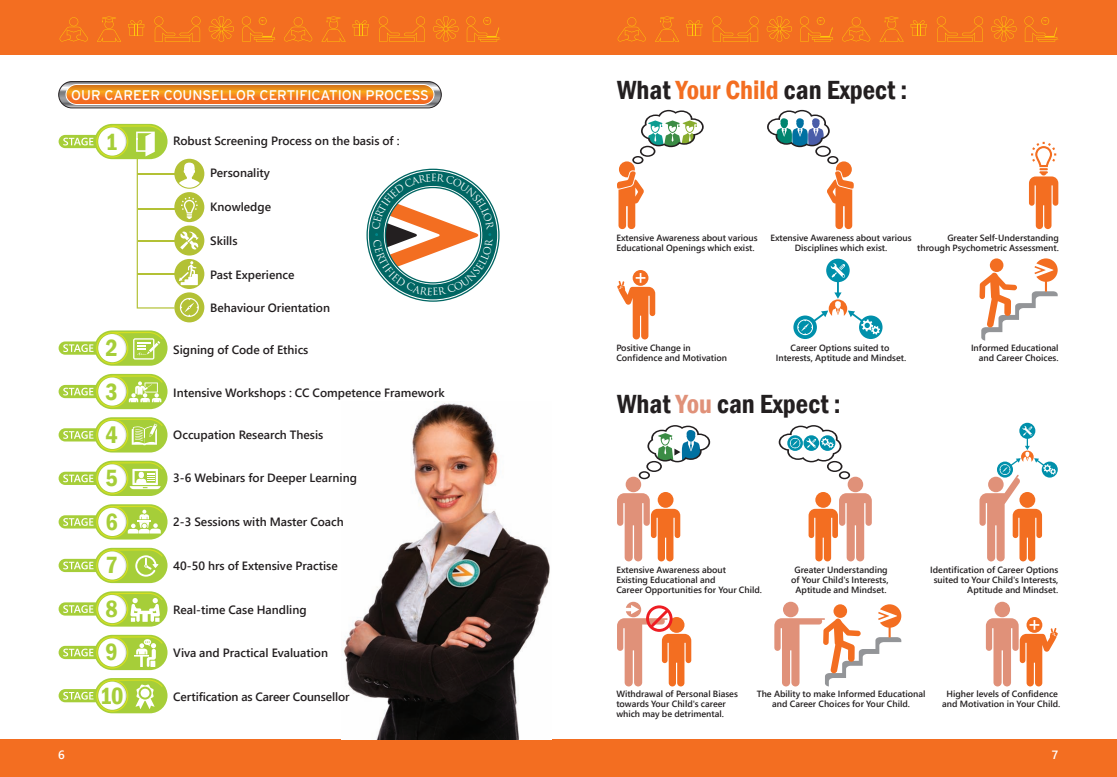
<style>
.page{position:relative;width:1117px;height:777px;background:#fff}
.page>*{position:absolute;margin:0;border:0;box-sizing:border-box;transform-origin:0 0}
.t1{font:600 condensed 27px "Franklin Gothic";color:#231f20}
.t2{font:600 condensed 24.2px/43.5px "Franklin Gothic";color:#a6ce39;text-align:justify}
.t3{font:14px "Interstate Mono";color:#fff}
.t4{font:12px "Webly Sleek UI Semibold";color:#231f20}
.t5{font:12px "Webly Sleek UI Semibold";color:#fff}
.t6{font:9px/10px "Webly Sleek UI Semibold";color:#231f20;text-align:center}
.s1{color:#f36e21}
.s2{color:#e09179}
</style>
<div class="page">
<div style="left:0;top:0;width:558px;height:54px;background:#f36e21"></div>
<svg style="left:60px;top:17px;width:28px;height:24px"></svg>
<svg style="left:154px;top:16px;width:47px;height:26px"></svg>
<svg style="left:97px;top:16px;width:24px;height:26px"></svg>
<svg style="left:209px;top:16px;width:25px;height:26px"></svg>
<svg style="left:242px;top:16px;width:33px;height:26px"></svg>
<svg style="left:128px;top:20px;width:16px;height:16px"></svg>
<svg style="left:284px;top:17px;width:28px;height:24px"></svg>
<svg style="left:379px;top:16px;width:46px;height:26px"></svg>
<svg style="left:321px;top:16px;width:25px;height:26px"></svg>
<svg style="left:433px;top:16px;width:25px;height:26px"></svg>
<svg style="left:466px;top:16px;width:33px;height:26px"></svg>
<svg style="left:353px;top:20px;width:16px;height:16px"></svg>
<div style="left:0;top:739px;width:558px;height:38px;background:#f36e21"></div>
<svg style="left:59px;top:82px;width:382px;height:26px"></svg>
<div style="left:58px;top:81px;width:384px;height:27px;border:1px solid #231f20;border-radius:13px"></div>
<svg style="left:65px;top:84px;width:370px;height:21px;background:#ef8e35"></svg>
<svg style="left:59px;top:330px;width:109px;height:36px"></svg>
<svg style="left:59px;top:374px;width:109px;height:35px"></svg>
<svg style="left:59px;top:417px;width:109px;height:35px"></svg>
<svg style="left:59px;top:461px;width:109px;height:35px"></svg>
<svg style="left:59px;top:504px;width:109px;height:35px"></svg>
<svg style="left:59px;top:548px;width:109px;height:35px"></svg>
<svg style="left:59px;top:591px;width:109px;height:35px"></svg>
<svg style="left:59px;top:678px;width:109px;height:35px"></svg>
<svg style="left:59px;top:635px;width:109px;height:35px"></svg>
<div style="left:174px;top:159px;width:30px;height:30px;background:#b3c135;border-radius:50%"></div>
<div style="left:174px;top:192px;width:30px;height:30px;background:#b3c135;border-radius:50%"></div>
<div style="left:174px;top:225px;width:30px;height:30px;background:#b3c135;border-radius:50%"></div>
<div style="left:174px;top:292px;width:30px;height:30px;background:#b3c135;border-radius:50%"></div>
<div style="left:174px;top:259px;width:30px;height:30px;background:#b3c135;border-radius:50%"></div>
<svg style="left:59px;top:124px;width:141px;height:193px"></svg>
<img style="left:343px;top:403px;width:207px;height:336px">
<div style="left:558px;top:0;width:559px;height:54px;background:#f36e21"></div>
<svg style="left:618px;top:17px;width:28px;height:24px"></svg>
<svg style="left:712px;top:16px;width:47px;height:26px"></svg>
<svg style="left:655px;top:16px;width:24px;height:26px"></svg>
<svg style="left:767px;top:16px;width:25px;height:26px"></svg>
<svg style="left:800px;top:16px;width:33px;height:26px"></svg>
<svg style="left:686px;top:20px;width:16px;height:16px"></svg>
<svg style="left:842px;top:17px;width:28px;height:24px"></svg>
<svg style="left:937px;top:16px;width:46px;height:26px"></svg>
<svg style="left:879px;top:16px;width:25px;height:26px"></svg>
<svg style="left:991px;top:16px;width:25px;height:26px"></svg>
<svg style="left:1024px;top:16px;width:33px;height:26px"></svg>
<svg style="left:911px;top:20px;width:16px;height:16px"></svg>
<div style="left:558px;top:739px;width:559px;height:38px;background:#f36e21"></div>
<div style="left:994px;top:602px;width:16px;height:15px;background:#e09179;border-radius:50%"></div>
<svg style="left:986px;top:617px;width:72px;height:69px"></svg>
<div style="left:783px;top:602px;width:15px;height:15px;background:#e09179;border-radius:50%"></div>
<svg style="left:774px;top:604px;width:127px;height:82px"></svg>
<svg style="left:617px;top:602px;width:74px;height:84px"></svg>
<svg style="left:617px;top:493px;width:63px;height:68px"></svg>
<div style="left:626px;top:477px;width:15px;height:15px;background:#e09179;border-radius:50%"></div>
<svg style="left:639px;top:425px;width:71px;height:54px"></svg>
<svg style="left:808px;top:493px;width:64px;height:68px"></svg>
<div style="left:848px;top:477px;width:15px;height:15px;background:#e09179;border-radius:50%"></div>
<svg style="left:779px;top:425px;width:71px;height:54px"></svg>
<svg style="left:1042px;top:461px;width:16px;height:16px"></svg>
<div style="left:1019px;top:423px;width:16px;height:16px;background:#0090ab;border-radius:50%"></div>
<svg style="left:979px;top:426px;width:77px;height:135px"></svg>
<svg style="left:617px;top:110px;width:87px;height:119px"></svg>
<svg style="left:767px;top:110px;width:87px;height:119px"></svg>
<svg style="left:1029px;top:142px;width:29px;height:87px"></svg>
<div style="left:859px;top:315px;width:23px;height:24px;background:#0090ab;border-radius:50%"></div>
<svg style="left:793px;top:315px;width:24px;height:24px"></svg>
<div style="left:826px;top:259px;width:24px;height:23px;background:#0090ab;border-radius:50%"></div>
<svg style="left:797px;top:263px;width:83px;height:72px"></svg>
<svg style="left:617px;top:270px;width:38px;height:69px"></svg>
<svg style="left:979px;top:258px;width:79px;height:82px"></svg>
<svg style="left:366px;top:169px;width:134px;height:133px"></svg>
<h3 class="t3" style="left:71px;top:87px;width:359px">OUR CAREER COUNSELLOR CERTIFICATION PROCESS</h3>
<h3 class="t4" style="left:173px;top:131px;width:228px">Robust Screening Process on the basis of :</h3>
<h2 class="t2" style="left:106px;top:119px;width:14px">1</h2>
<h3 class="t5" style="left:58px;top:746px;width:8px">6</h3>
<h2 class="t2" style="left:106px;top:326px;width:14px">2<br>3<br>4<br>5<br>6<br>7<br>8</h2>
<h2 class="t2" style="left:106px;top:630px;width:14px">9</h2>
<h2 class="t2" style="left:100px;top:673px;width:25px">10</h2>
<h3 class="t4" style="left:210px;top:164px;width:61px">Personality</h3>
<h3 class="t4" style="left:210px;top:197px;width:62px">Knowledge</h3>
<h3 class="t4" style="left:210px;top:231px;width:29px">Skills</h3>
<h3 class="t4" style="left:210px;top:265px;width:86px">Past Experience</h3>
<h3 class="t4" style="left:210px;top:298px;width:121px">Behaviour Orientation</h3>
<h3 class="t4" style="left:173px;top:340px;width:137px">Signing of Code of Ethics</h3>
<h3 class="t4" style="left:173px;top:383px;width:273px">Intensive Workshops : CC Competence Framework</h3>
<h3 class="t4" style="left:173px;top:426px;width:152px">Occupation Research Thesis</h3>
<h3 class="t4" style="left:173px;top:469px;width:185px">3-6 Webinars for Deeper Learning</h3>
<h3 class="t4" style="left:173px;top:513px;width:172px">2-3 Sessions with Master Coach</h3>
<h3 class="t4" style="left:173px;top:556px;width:166px">40-50 hrs of Extensive Practise</h3>
<h3 class="t4" style="left:173px;top:601px;width:135px">Real-time Case Handling</h3>
<h3 class="t4" style="left:173px;top:643px;width:156px">Viva and Practical Evaluation</h3>
<h3 class="t4" style="left:173px;top:687px;width:178px">Certification as Career Counsellor</h3>
<h1 class="t1" style="left:617px;top:72px;width:292px">What <span class="s1">Your Child</span> can Expect :</h1>
<p class="t6" style="left:616px;top:232px;width:143px;text-align:left">Extensive Awareness about various<br>Educational Openings which exist.</p>
<p class="t6" style="left:770px;top:232px;width:143px">Extensive Awareness about various<br>Disciplines which exist.</p>
<p class="t6" style="left:917px;top:232px;width:143px;text-align:right">Greater Self-Understanding through Psychometric Assessment.</p>
<p class="t6" style="left:616px;top:342px;width:112px;text-align:left">Positive Change in<br>Confidence and Motivation</p>
<p class="t6" style="left:971px;top:342px;width:89px;text-align:right">Informed Educational and Career Choices.</p>
<p class="t6" style="left:776px;top:342px;width:132px">Career Options suited to<br>Interests, Aptitude and Mindset.</p>
<h1 class="t1" style="left:617px;top:386px;width:225px">What <span class="s2">You</span> can Expect :</h1>
<p class="t6" style="left:616px;top:564px;width:147px;text-align:left">Extensive Awareness about<br>Existing Educational and<br>Career Opportunities for Your Child.</p>
<p class="t6" style="left:791px;top:564px;width:99px">Greater Understanding of Your Child's Interests,<br>Aptitude and Mindset.</p>
<p class="t6" style="left:930px;top:564px;width:130px;text-align:right">Identification of Career Options suited to Your Child's Interests,<br>Aptitude and Mindset.</p>
<p class="t6" style="left:616px;top:689px;width:123px;text-align:left">Withdrawal of Personal Biases towards Your Child's career which may be detrimental.</p>
<p class="t6" style="left:942px;top:689px;width:120px">Higher levels of Confidence and Motivation in Your Child.</p>
<p class="t6" style="left:757px;top:689px;width:170px">The Ability to make Informed Educational and Career Choices for Your Child.</p>
<h3 class="t5" style="left:1052px;top:746px;width:8px">7</h3>
</div>
